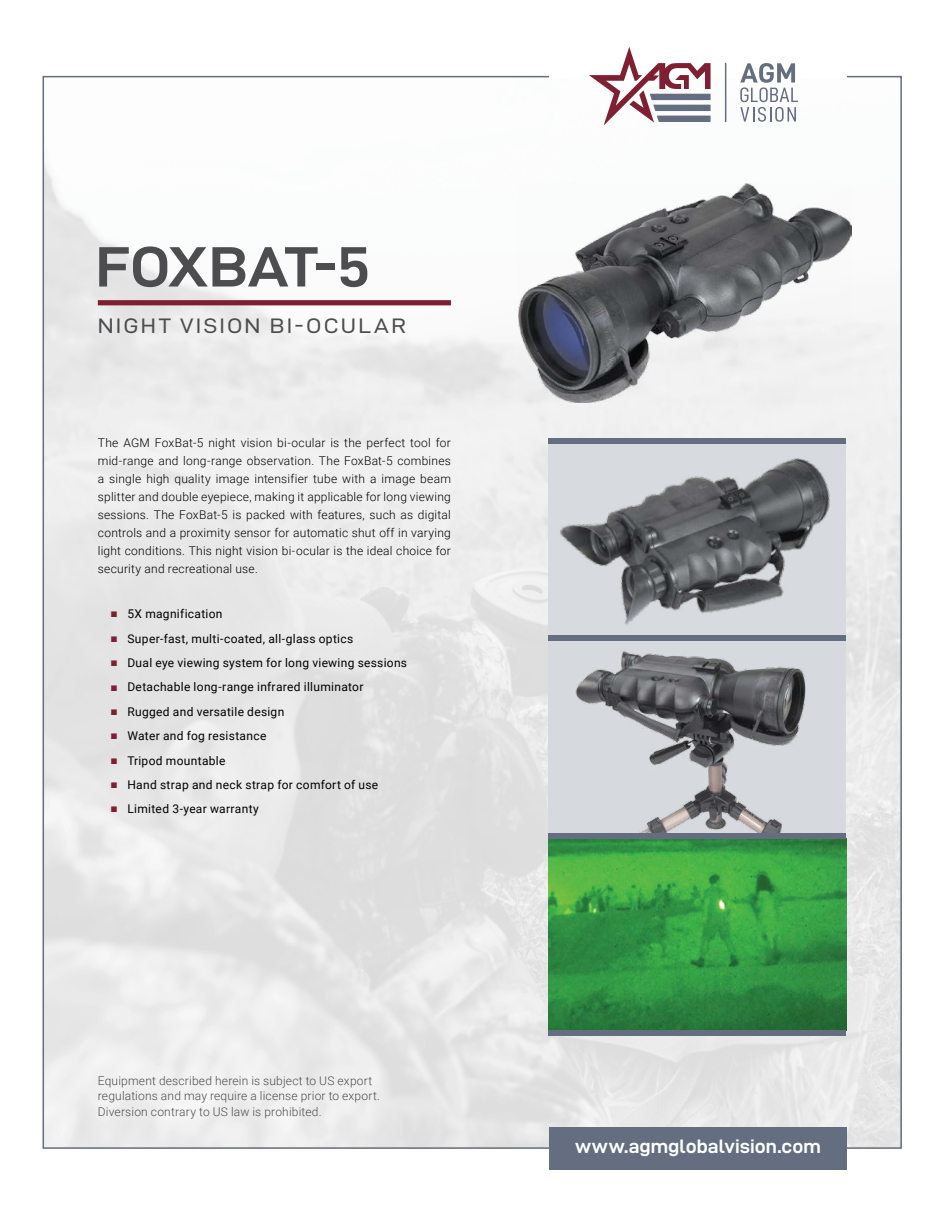
<style>
.page{position:relative;width:944px;height:1214px;background:#fff}
.page>*{position:absolute;margin:0;border:0;box-sizing:border-box;transform-origin:0 0}
.t1{font:57px "D DIN Exp Bold";letter-spacing:-.015em;color:#4d4d4f;scale:1.05 1}
.t2{font:21px "D DIN Exp";letter-spacing:.105em;color:#4d4d4f;scale:1.05 1}
.t3{font:19.5px "D DIN Exp Bold";letter-spacing:.005em;color:#fff}
.t4{font:300 12px/18px "Roboto";letter-spacing:.02em;color:#000;text-align:justify}
.t5{font:12px "Roboto";letter-spacing:.025em;color:#000}
.t6{font:300 12px/15px "Roboto";letter-spacing:.015em;color:#4d4d4f}
.s1{font-family:"Arial";font-weight:700;color:#7e2032}
</style>
<div class="page">
<img style="left:46px;top:79px;width:852px;height:1066px">
<svg style="left:589px;top:47px;width:121px;height:79px"></svg>
<svg style="left:740px;top:63px;width:58px;height:59px"></svg>
<hr style="left:725px;top:63px;width:1px;height:59px;background:#656d81">
<div style="left:549px;top:1127px;width:297px;height:42px;background:#656d81"></div>
<div style="left:98px;top:300px;width:353px;height:5px;background:#7e2032"></div>
<img style="left:548px;top:444px;width:298px;height:191px">
<div style="left:548px;top:641px;width:298px;height:192px;background:#d7dade"></div>
<img style="left:575px;top:651px;width:231px;height:182px">
<img style="left:548px;top:839px;width:298px;height:191px">
<div style="left:548px;top:438px;width:298px;height:6px;background:#656d81"></div>
<div style="left:548px;top:635px;width:298px;height:6px;background:#656d81"></div>
<div style="left:548px;top:833px;width:298px;height:5px;background:#656d81"></div>
<div style="left:548px;top:1030px;width:298px;height:6px;background:#656d81"></div>
<img style="left:518px;top:184px;width:333px;height:219px">
<h1 class="t1" style="left:96px;top:235px;width:263px">FOXBAT-5</h1>
<h2 class="t2" style="left:98px;top:314px;width:295px">NIGHT VISION BI-OCULAR</h2>
<p class="t4" style="left:98px;top:433px;width:354px">The AGM FoxBat-5 night vision bi-ocular is the perfect tool for mid-range and long-range observation. The FoxBat-5 combines a single high quality image intensifier tube with a image beam splitter and double eyepiece, making it applicable for long viewing sessions. The FoxBat-5 is packed with features, such as digital controls and a proximity sensor for automatic shut off in varying light conditions. This night vision bi-ocular is the ideal choice for security and recreational use.</p>
<p class="t5" style="left:110px;top:605px;width:114px"><span class="s1">■</span> 5X magnification</p>
<p class="t5" style="left:110px;top:630px;width:244px"><span class="s1">■</span> Super-fast, multi-coated, all-glass optics</p>
<p class="t5" style="left:110px;top:654px;width:298px"><span class="s1">■</span> Dual eye viewing system for long viewing sessions</p>
<p class="t5" style="left:110px;top:678px;width:254px"><span class="s1">■</span> Detachable long-range infrared illuminator</p>
<p class="t5" style="left:110px;top:703px;width:175px"><span class="s1">■</span> Rugged and versatile design</p>
<p class="t5" style="left:110px;top:727px;width:157px"><span class="s1">■</span> Water and fog resistance</p>
<p class="t5" style="left:110px;top:752px;width:117px"><span class="s1">■</span> Tripod mountable</p>
<p class="t5" style="left:110px;top:776px;width:269px"><span class="s1">■</span> Hand strap and neck strap for comfort of use</p>
<p class="t5" style="left:110px;top:800px;width:150px"><span class="s1">■</span> Limited 3-year warranty</p>
<p class="t6" style="left:98px;top:1073px;width:284px">Equipment described herein is subject to US export regulations and may require a license prior to export.<br>Diversion contrary to US law is prohibited.</p>
<h3 class="t3" style="left:575px;top:1135px;width:247px">www.agmglobalvision.com</h3>
</div>
